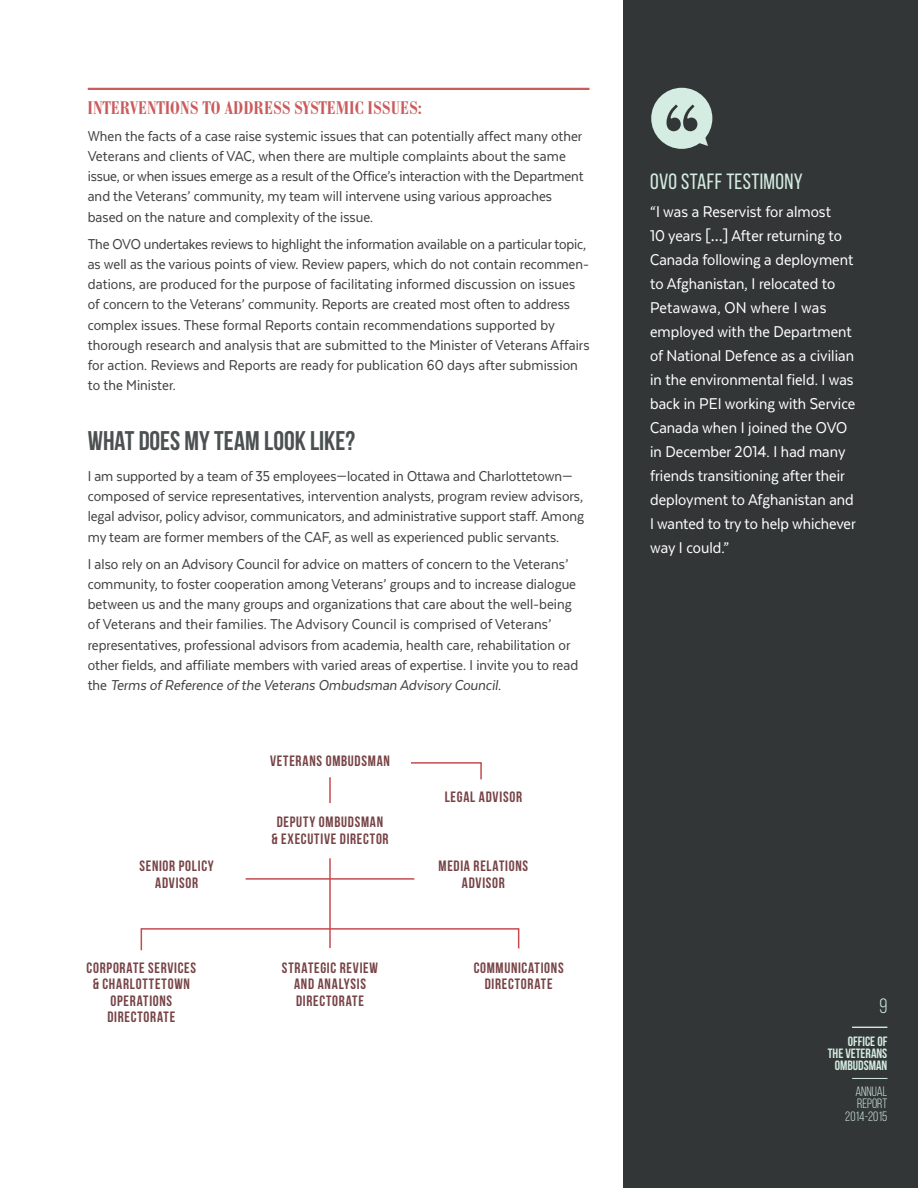
<style>
.page{position:relative;width:918px;height:1188px;background:#fff}
.page>*{position:absolute;margin:0;border:0;box-sizing:border-box;transform-origin:0 0}
.t1{font:700 27px "Bebas Neue";color:#4b5050}
.t2{font:22.05px "Bebas Neue";letter-spacing:.015em;color:#d4ece1}
.t3{font:20.7px "Bebas Neue";color:#d4ece1}
.t4{font:18px/24px "Texta Narrow";color:#fff}
.t5{font:500 condensed 18px "Bodoni BE";letter-spacing:.02em;color:#ca5c5d}
.t6{font:16.5px/20.2px "Texta Narrow";color:#414042}
.t7{font:italic 16.5px "Texta Narrow Alt";color:#414042}
.t8{font:700 15px/16.5px "Bebas Neue";letter-spacing:.05em;color:#774346;text-align:center}
.t9{font:700 13.5px "Bebas Neue";color:#d4ece1}
.t10{font:13.5px/12px "Bebas Neue";color:#d4ece1;text-align:right}
.s1{font-family:"Texta Narrow";font-style:normal}
</style>
<div class="page">
<div style="left:623px;top:0;width:295px;height:1188px;background:#323636"></div>
<hr style="left:852px;top:1027px;width:35px;height:1px;background:#d4ece1">
<hr style="left:852px;top:1078px;width:35px;height:1px;background:#d4ece1">
<hr style="left:88px;top:88px;width:502px;height:2px;background:#ca5c5d">
<hr style="left:329px;top:777px;width:2px;height:26px;background:#c54b51">
<hr style="left:329px;top:858px;width:2px;height:90px;background:#c54b51">
<hr style="left:246px;top:878px;width:168px;height:2px;background:#c54b51">
<svg style="left:411px;top:762px;width:71px;height:18px"></svg>
<svg style="left:140px;top:927px;width:380px;height:24px"></svg>
<div style="left:651px;top:88px;width:61px;height:61px;background:#d4ece1;border-radius:50%"></div>
<svg style="left:667px;top:105px;width:41px;height:41px"></svg>
<p class="t5" style="left:88px;top:98px;width:148px">INTERVENTIONS TO ADDR</p>
<p class="t5" style="left:264px;top:98px;width:159px">ESS SYSTEMIC ISSUES:</p>
<p class="t6" style="left:88px;top:126px;width:497px">When the facts of a case raise systemic issues that can potentially affect many other Veterans and clients of VAC, when there are multiple complaints about the same issue, or when issues emerge as a result of the Office’s interaction with the Department and the Veterans’ community, my team will intervene using various approaches based on the nature and complexity of the issue.</p>
<p class="t6" style="left:88px;top:233px;width:503px">The OVO undertakes reviews to highlight the information available on a particular topic, as well as the various points of view. Review papers, which do not contain recommen&shy;dations, are produced for the purpose of facilitating informed discussion on issues of concern to the Veterans’ community. Reports are created most often to address complex issues. These formal Reports contain recommendations supported by thorough research and analysis that are submitted to the Minister of Veterans Affairs for action. Reviews and Reports are ready for publication 60 days after submission to the Minister.</p>
<h1 class="t1" style="left:88px;top:426px;width:269px">WHAT DOES MY TEAM LOOK LIKE?</h1>
<p class="t6" style="left:88px;top:466px;width:498px">I am supported by a team of 35 employees—located in Ottawa and Charlottetown— composed of service representatives, intervention analysts, program review advisors, legal advisor, policy advisor, communicators, and administrative support staff. Among my team are former members of the CAF, as well as experienced public servants.</p>
<p class="t6" style="left:88px;top:553px;width:492px">I also rely on an Advisory Council for advice on matters of concern to the Veterans’ community, to foster cooperation among Veterans’ groups and to increase dialogue between us and the many groups and organizations that care about the well-being of Veterans and their families. The Advisory Council is comprised of Veterans’ representatives, professional advisors from academia, health care, rehabilitation or other fields, and affiliate members with varied areas of expertise. I invite you to read</p>
<p class="t7" style="left:88px;top:677px;width:415px"><span class="s1">the</span> Terms of Reference of the Veterans Ombudsman Advisory Council<span class="s1">.</span></p>
<p class="t8" style="left:140px;top:858px;width:60px;text-align:right">SENIOR POLICY<br>ADVISOR</p>
<p class="t8" style="left:87px;top:959px;width:111px">CORPORATE SERVICES &amp; CHARLOTTETOWN<br>OPERATIONS<br>DIRECTORATE</p>
<p class="t8" style="left:270px;top:753px;width:121px">VETERANS OMBUDSMAN</p>
<p class="t8" style="left:271px;top:813px;width:119px">DEPUTY OMBUDSMAN<br>&amp; EXECUTIVE DIRECTOR</p>
<p class="t8" style="left:282px;top:959px;width:97px">STRATEGIC REVIEW<br>AND ANALYSIS<br>DIRECTORATE</p>
<p class="t8" style="left:445px;top:789px;width:79px">LEGAL ADVISOR</p>
<p class="t8" style="left:439px;top:858px;width:91px">MEDIA RELATIONS<br>ADVISOR</p>
<p class="t8" style="left:474px;top:959px;width:91px">COMMUNICATIONS<br>DIRECTORATE</p>
<h2 class="t2" style="left:650px;top:169px;width:154px">OVO STAFF TESTIMONY</h2>
<p class="t4" style="left:650px;top:199px;width:207px">“I was a Reservist for almost<br>10 years […] After returning to<br>Canada following a deployment to Afghanistan, I relocated to<br>Petawawa, ON where I was employed with the Department of National Defence as a civilian in the environmental field. I was back in PEI working with Service<br>Canada when I joined the OVO in December 2014. I had many friends transitioning after their deployment to Afghanistan and<br>I wanted to try to help whichever way I could.”</p>
<p class="t3" style="left:879px;top:994px;width:9px">9</p>
<p class="t9" style="left:848px;top:1034px;width:41px">OFFICE OF</p>
<p class="t9" style="left:828px;top:1046px;width:30px">THE VETERANS</p>
<p class="t9" style="left:835px;top:1058px;width:7px">OMBUDSMAN</p>
<p class="t10" style="left:845px;top:1086px;width:44px">ANNUAL<br>REPORT<br>2014-2015</p>
</div>
